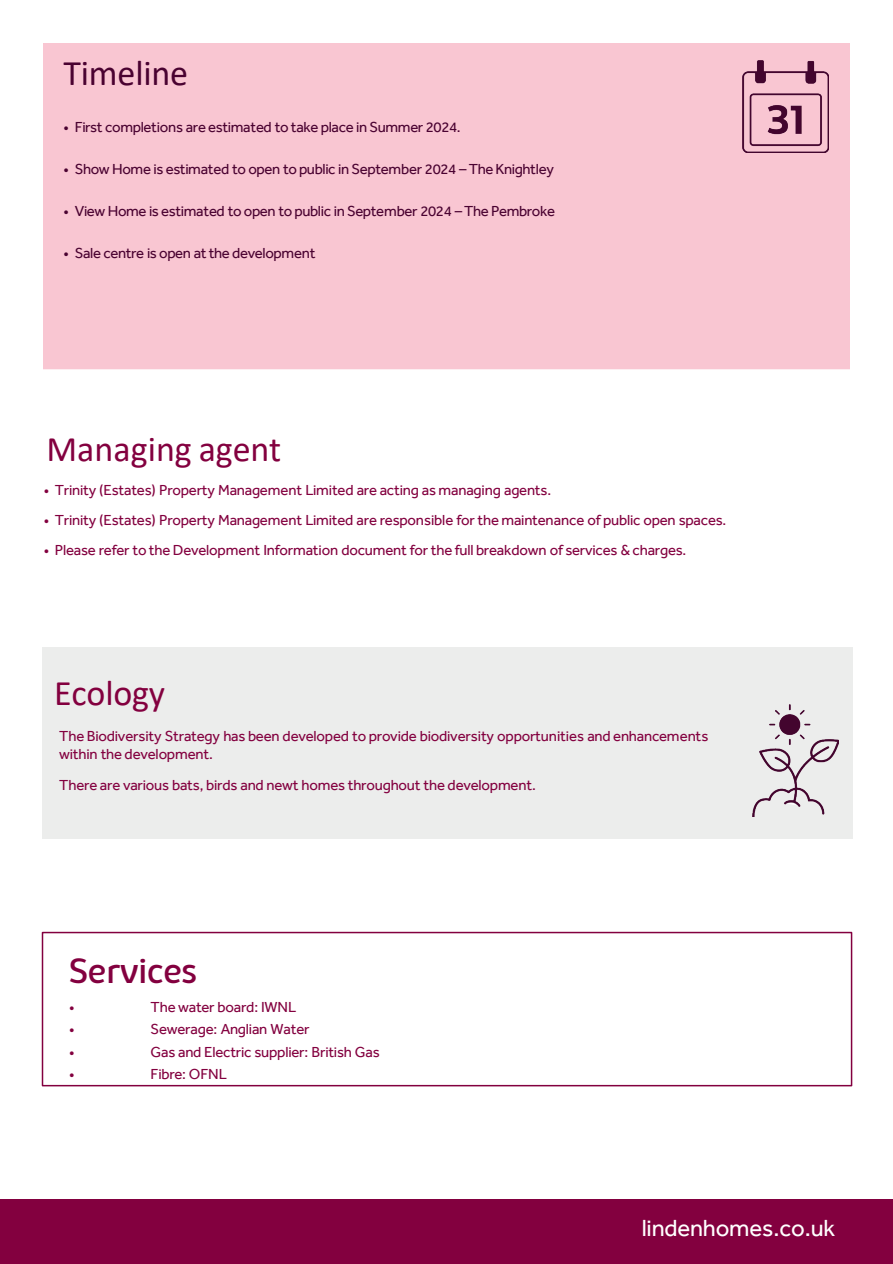
<style>
.page{position:relative;width:893px;height:1264px;background:#fff}
.page>*{position:absolute;margin:0;border:0;box-sizing:border-box;transform-origin:0 0}
.t1{font:36px "Calibri";letter-spacing:-.005em;color:#83003f}
.t2{font:36px "Calibri";letter-spacing:-.005em;color:#4a0231}
.t3{font:36px "Bovis Sans";letter-spacing:-.005em;color:#83003f}
.t4{font:24px "Effra";letter-spacing:-.01em;color:#fff}
.t5{font:15px/18px "Effra";letter-spacing:-.015em;color:#83003f}
.t6{font:15px "Effra";letter-spacing:-.025em;color:#4a0231}
</style>
<div class="page">
<div style="left:42px;top:647px;width:810px;height:191px;background:#ecedec"></div>
<div style="left:43px;top:43px;width:807px;height:588px;background:#f9c6d2"></div>
<img style="left:742px;top:60px;width:86px;height:92px">
<img style="left:752px;top:704px;width:86px;height:112px">
<div style="left:42px;top:931px;width:810px;height:155px;border:2px solid #83003f"></div>
<div style="left:0;top:1198px;width:892px;height:65px;background:#83003f"></div>
<div style="left:36px;top:369px;width:835px;height:272px;background:#fff"></div>
<h1 class="t2" style="left:63px;top:48px;width:126px">Timeline</h1>
<p class="t6" style="left:63px;top:118px;width:398px">• First completions are estimated to take place in Summer 2024.</p>
<p class="t6" style="left:63px;top:160px;width:492px">• Show Home is estimated to open to public in September 2024 – The Knightley</p>
<p class="t6" style="left:63px;top:202px;width:493px">• View Home is estimated to open to public in September 2024 – The Pembroke</p>
<p class="t6" style="left:63px;top:244px;width:253px">• Sale centre is open at the development</p>
<h1 class="t1" style="left:46px;top:423px;width:236px">Managing agent</h1>
<p class="t5" style="left:44px;top:481px;width:508px">• Trinity (Estates) Property Management Limited are acting as managing agents.</p>
<p class="t5" style="left:44px;top:511px;width:684px">• Trinity (Estates) Property Management Limited are responsible for the maintenance of public open spaces.</p>
<p class="t5" style="left:44px;top:541px;width:644px">• Please refer to the Development Information document for the full breakdown of services &amp; charges.</p>
<h1 class="t1" style="left:54px;top:667px;width:113px">Ecology</h1>
<p class="t5" style="left:59px;top:726px;width:650px">The Biodiversity Strategy has been developed to provide biodiversity opportunities and enhancements within the development.</p>
<p class="t5" style="left:59px;top:776px;width:478px">There are various bats, birds and newt homes throughout the development.</p>
<h1 class="t3" style="left:69px;top:948px;width:129px">Services</h1>
<p class="t5" style="left:69px;top:997px;width:7px">•</p>
<p class="t5" style="left:151px;top:997px;width:147px">The water board: IWNL</p>
<p class="t5" style="left:69px;top:1019px;width:7px">•</p>
<p class="t5" style="left:151px;top:1019px;width:160px">Sewerage: Anglian Water</p>
<p class="t5" style="left:69px;top:1042px;width:7px">•</p>
<p class="t5" style="left:151px;top:1042px;width:231px">Gas and Electric supplier: British Gas</p>
<p class="t5" style="left:69px;top:1064px;width:7px">•</p>
<p class="t5" style="left:151px;top:1064px;width:78px">Fibre: OFNL</p>
<h2 class="t4" style="left:641px;top:1213px;width:195px">lindenhomes.co.uk</h2>
</div>
